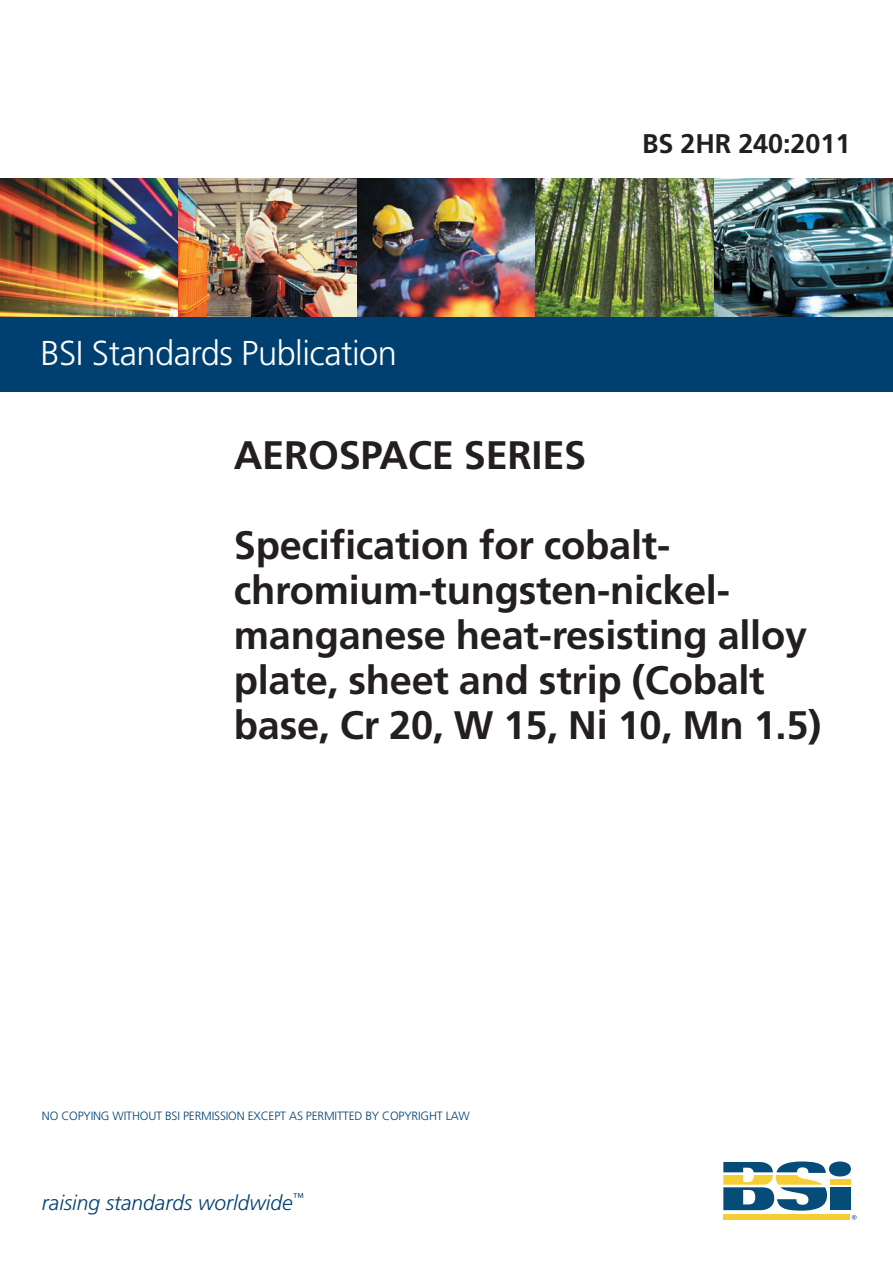
<style>
.page{position:relative;width:893px;height:1263px;background:#fff}
.page>*{position:absolute;margin:0;border:0;box-sizing:border-box;transform-origin:0 0}
.t1{font:700 39.75px/45px "Frutiger";letter-spacing:-.005em;color:#231f20}
.t2{font:300 34.5px "Frutiger";letter-spacing:-.015em;color:#fff}
.t3{font:700 27px "Frutiger";letter-spacing:-.005em;color:#231f20}
.t4{font:italic 300 21px "Frutiger";color:#004071}
.t5{font:300 12px "Frutiger";letter-spacing:-.015em;color:#004071}
</style>
<div class="page">
<div style="left:829px;top:1161px;width:22px;height:15px;background:#054c78;border-radius:50%"></div>
<div style="left:830px;top:1179px;width:20px;height:6px;background:#f4ce34"></div>
<div style="left:830px;top:1187px;width:20px;height:23px;background:#054c78"></div>
<div style="left:723px;top:1215px;width:127px;height:5px;background:#f4ce34"></div>
<svg style="left:723px;top:1161px;width:104px;height:49px"></svg>
<svg style="left:852px;top:1215px;width:4px;height:5px"></svg>
<img style="left:0;top:179px;width:179px;height:138px">
<img style="left:179px;top:179px;width:178px;height:138px">
<img style="left:357px;top:179px;width:179px;height:138px">
<img style="left:536px;top:179px;width:178px;height:138px">
<img style="left:714px;top:179px;width:179px;height:138px">
<div style="left:0;top:317px;width:893px;height:74px;background:#004071"></div>
<p class="t3" style="left:642px;top:128px;width:210px">BS 2HR 240:2011</p>
<p class="t2" style="left:40px;top:339px;width:358px">BSI Standards Publication</p>
<p class="t1" style="left:234px;top:432px;width:354px">AEROSPACE SERIES</p>
<p class="t1" style="left:234px;top:522px;width:589px">Specification for cobalt&shy;chromium-tungsten-nickel&shy;manganese heat-resisting alloy plate, sheet and strip (Cobalt base, Cr 20, W 15, Ni 10, Mn 1.5)</p>
<p class="t5" style="left:42px;top:1110px;width:429px">NO COPYING WITHOUT BSI PERMISSION EXCEPT AS PERMITTED BY COPYRIGHT LAW</p>
<p class="t4" style="left:42px;top:1194px;width:263px">raising standards worldwide<sup>™</sup></p>
</div>
